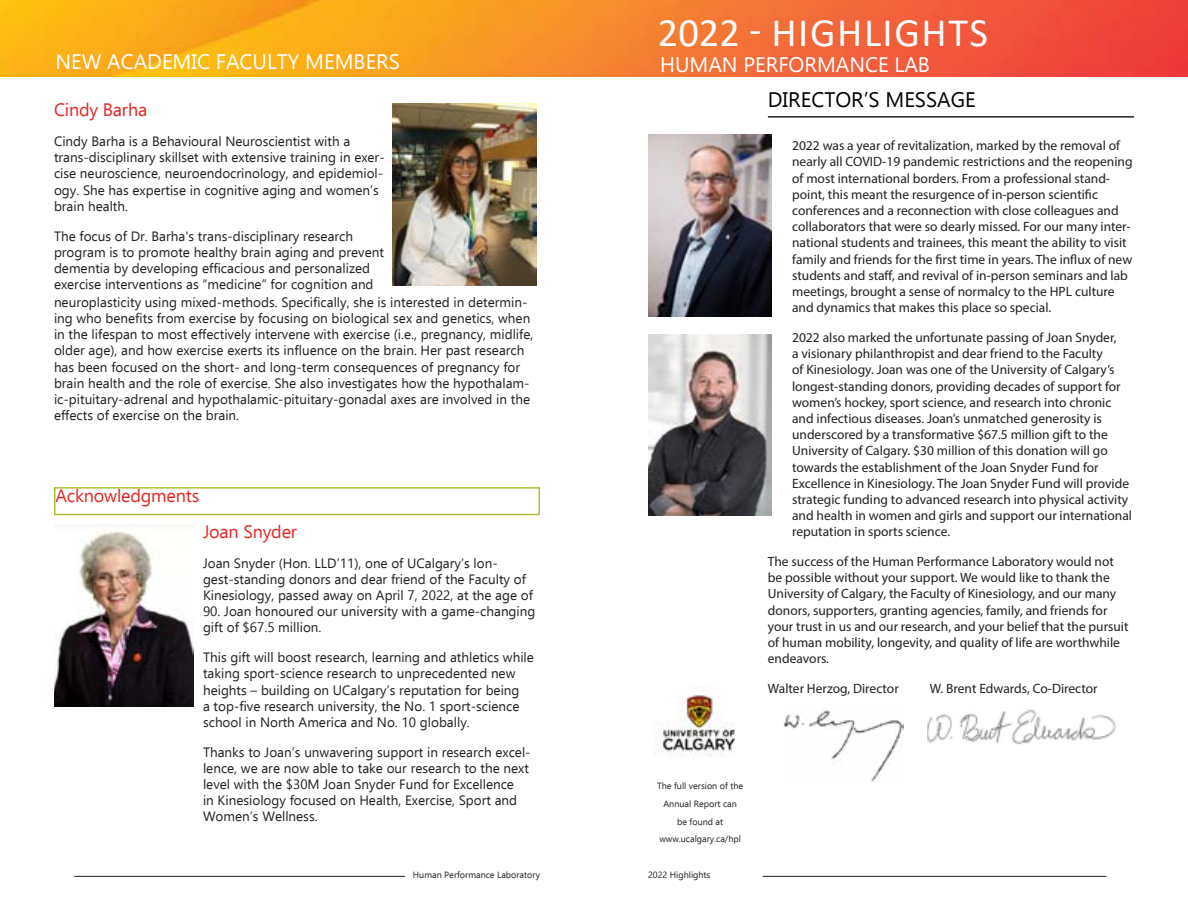
<style>
.page{position:relative;width:1188px;height:918px;background:#fff}
.page>*{position:absolute;margin:0;border:0;box-sizing:border-box;transform-origin:0 0}
.t1{font:40.5px "Calibri";letter-spacing:.04em;color:#fff}
.t2{font:21px "Ebrima";color:#fff}
.t3{font:21px "Ebrima";color:#000}
.t4{font:18px "Ebrima";letter-spacing:-.01em;color:#e32726}
.t5{font:13.5px/16.2px "Myriad Pro";color:#231f20}
.t6{font:13.5px/16.2px "Ebrima";color:#231f20}
.t7{font:9px/17.5px "Ebrima";color:#231f20;text-align:center}
</style>
<div class="page">
<img style="left:0;top:0;width:1188px;height:77px">
<hr style="left:74px;top:876px;width:331px;height:1px;background:#231f20">
<hr style="left:763px;top:876px;width:343px;height:1px;background:#231f20">
<img style="left:392px;top:103px;width:145px;height:182px">
<div style="left:54px;top:487px;width:486px;height:28px;border:2px solid #b5be35"></div>
<img style="left:54px;top:525px;width:139px;height:182px">
<hr style="left:768px;top:116px;width:366px;height:2px;background:#231f20">
<img style="left:784px;top:709px;width:119px;height:74px">
<img style="left:653px;top:688px;width:83px;height:69px">
<img style="left:649px;top:135px;width:123px;height:181px">
<img style="left:649px;top:334px;width:123px;height:181px">
<img style="left:928px;top:709px;width:188px;height:35px">
<h2 class="t2" style="left:56px;top:46px;width:346px">NEW ACADEMIC FACULTY MEMBERS</h2>
<h3 class="t4" style="left:54px;top:97px;width:95px">Cindy Barha</h3>
<p class="t6" style="left:54px;top:133px;width:332px">Cindy Barha is a Behavioural Neuroscientist with a trans-disciplinary skillset with extensive training in exer&shy;cise neuroscience, neuroendocrinology, and epidemiol&shy;ogy. She has expertise in cognitive aging and women’s brain health.</p>
<p class="t6" style="left:54px;top:227px;width:332px">The focus of Dr. Barha's trans-disciplinary research program is to promote healthy brain aging and prevent dementia by developing efficacious and personalized exercise interventions as “medicine” for cognition and</p>
<p class="t6" style="left:54px;top:293px;width:481px">neuroplasticity using mixed-methods. Specifically, she is interested in determin&shy;ing who benefits from exercise by focusing on biological sex and genetics, when in the lifespan to most effectively intervene with exercise (i.e., pregnancy, midlife, older age), and how exercise exerts its influence on the brain. Her past research has been focused on the short- and long-term consequences of pregnancy for brain health and the role of exercise. She also investigates how the hypothalam&shy;ic-pituitary-adrenal and hypothalamic-pituitary-gonadal axes are involved in the effects of exercise on the brain.</p>
<h3 class="t4" style="left:56px;top:482px;width:145px">Acknowledgments</h3>
<h3 class="t4" style="left:203px;top:518px;width:96px">Joan Snyder</h3>
<p class="t6" style="left:203px;top:554px;width:332px">Joan Snyder (Hon. LLD’11), one of UCalgary’s lon&shy;gest-standing donors and dear friend of the Faculty of<br>Kinesiology, passed away on April 7, 2022, at the age of</p>
<p class="t6" style="left:203px;top:603px;width:334px">90. Joan honoured our university with a game-changing gift of $67.5 million.</p>
<p class="t6" style="left:203px;top:649px;width:332px">This gift will boost research, learning and athletics while taking sport-science research to unprecedented new heights – building on UCalgary’s reputation for being<br>a top-five research university, the No. 1 sport-science school in North America and No. 10 globally.</p>
<p class="t6" style="left:203px;top:743px;width:329px">Thanks to Joan’s unwavering support in research excel&shy;lence, we are now able to take our research to the next level with the $30M Joan Snyder Fund for Excellence<br>in Kinesiology focused on Health, Exercise, Sport and Women’s Wellness.</p>
<h1 class="t1" style="left:658px;top:4px;width:332px">2022 - HIGHLIGHTS</h1>
<h2 class="t2" style="left:660px;top:49px;width:271px">HUMAN PERFORMANCE LAB</h2>
<h2 class="t3" style="left:768px;top:84px;width:209px">DIRECTOR’S MESSAGE</h2>
<p class="t5" style="left:792px;top:137px;width:342px">2022 was a year of revitalization, marked by the removal of nearly all COVID-19 pandemic restrictions and the reopening of most international borders. From a professional stand&shy;point, this meant the resurgence of in-person scientific conferences and a reconnection with close colleagues and collaborators that were so dearly missed. For our many inter&shy;national students and trainees, this meant the ability to visit family and friends for the first time in years. The influx of new students and staff, and revival of in-person seminars and lab meetings, brought a sense of normalcy to the HPL culture and dynamics that makes this place so special.</p>
<p class="t5" style="left:792px;top:329px;width:341px">2022 also marked the unfortunate passing of Joan Snyder,<br>a visionary philanthropist and dear friend to the Faculty<br>of Kinesiology. Joan was one of the University of Calgary’s longest-standing donors, providing decades of support for women’s hockey, sport science, and research into chronic and infectious diseases. Joan’s unmatched generosity is underscored by a transformative $67.5 million gift to the University of Calgary. $30 million of this donation will go towards the establishment of the Joan Snyder Fund for Excellence in Kinesiology. The Joan Snyder Fund will provide strategic funding to advanced research into physical activity and health in women and girls and support our international reputation in sports science.</p>
<p class="t5" style="left:768px;top:553px;width:362px">The success of the Human Performance Laboratory would not be possible without your support. We would like to thank the University of Calgary, the Faculty of Kinesiology, and our many donors, supporters, granting agencies, family, and friends for your trust in us and our research, and your belief that the pursuit of human mobility, longevity, and quality of life are worthwhile endeavors.</p>
<p class="t5" style="left:768px;top:680px;width:132px">Walter Herzog, Director</p>
<p class="t5" style="left:930px;top:680px;width:169px">W. Brent Edwards, Co-Director</p>
<p class="t7" style="left:657px;top:777px;width:88px">The full version of the<br>Annual Report can<br>be found at www.ucalgary.ca/hpl</p>
<p class="t7" style="left:413px;top:866px;width:129px">Human Performance Laboratory</p>
<p class="t7" style="left:648px;top:866px;width:64px">2022 Highlights</p>
</div>
